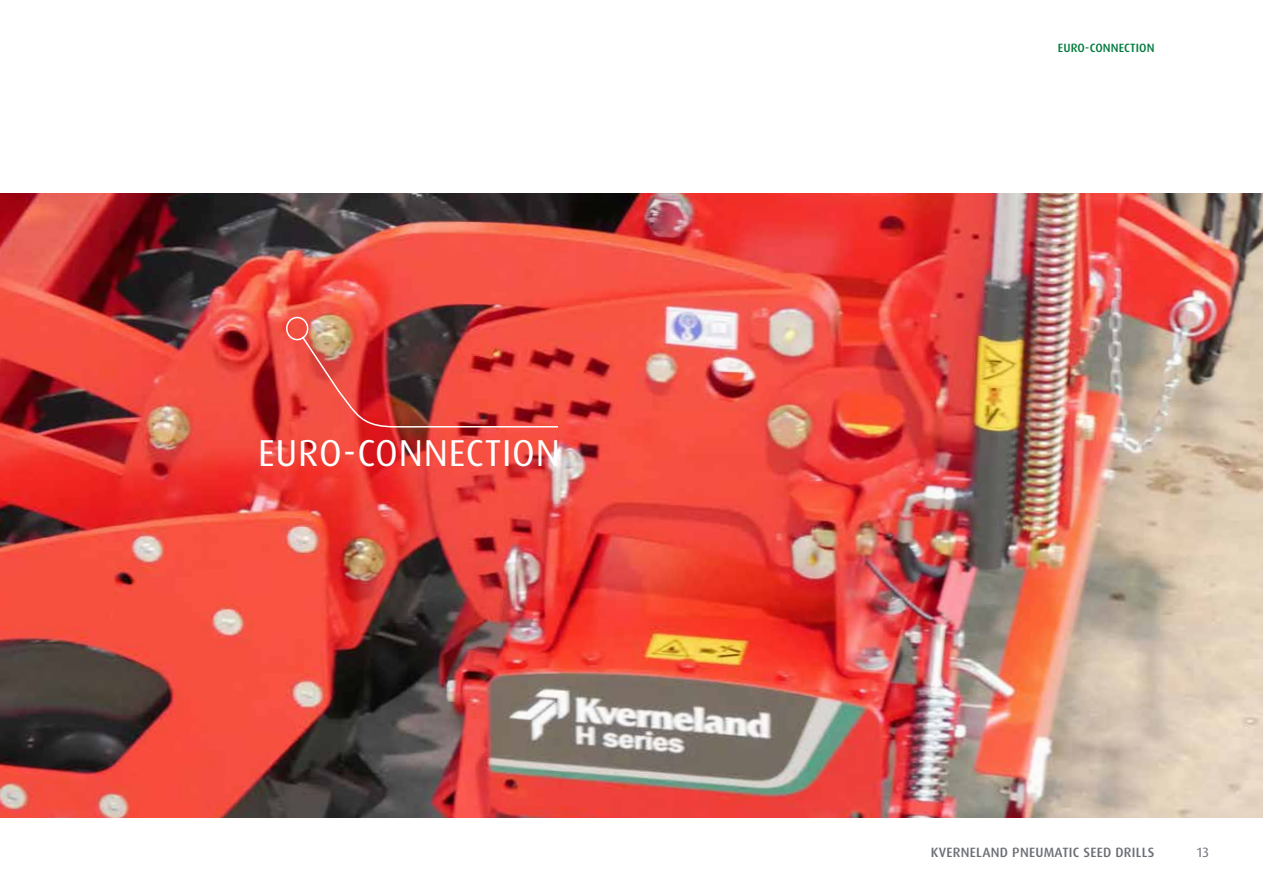
<style>
.page{position:relative;width:1263px;height:893px;background:#fff}
.page>*{position:absolute;margin:0;border:0;box-sizing:border-box;transform-origin:0 0}
.t1{font:37.5px "Dax Pro";letter-spacing:.02em;color:#fff}
.t2{font:500 13.5px "Dax Pro";letter-spacing:.02em;color:#6d6f76}
.t3{font:13.5px "Dax Pro";color:#6d6f76}
.t4{font:500 12px "Dax Pro";letter-spacing:.01em;color:#007b3d}
</style>
<div class="page">
<img style="left:0;top:194px;width:1263px;height:624px">
<img style="left:301px;top:335px;width:258px;height:93px">
<div style="left:286px;top:317px;width:22px;height:23px;border:2px solid #fff;border-radius:50%"></div>
<h1 class="t1" style="left:258px;top:429px;width:303px">EURO-CONNECTION</h1>
<p class="t4" style="left:1058px;top:40px;width:98px">EURO-CONNECTION</p>
<p class="t2" style="left:931px;top:843px;width:225px">KVERNELAND PNEUMATIC SEED DRILLS</p>
<p class="t3" style="left:1197px;top:843px;width:13px">13</p>
</div>
